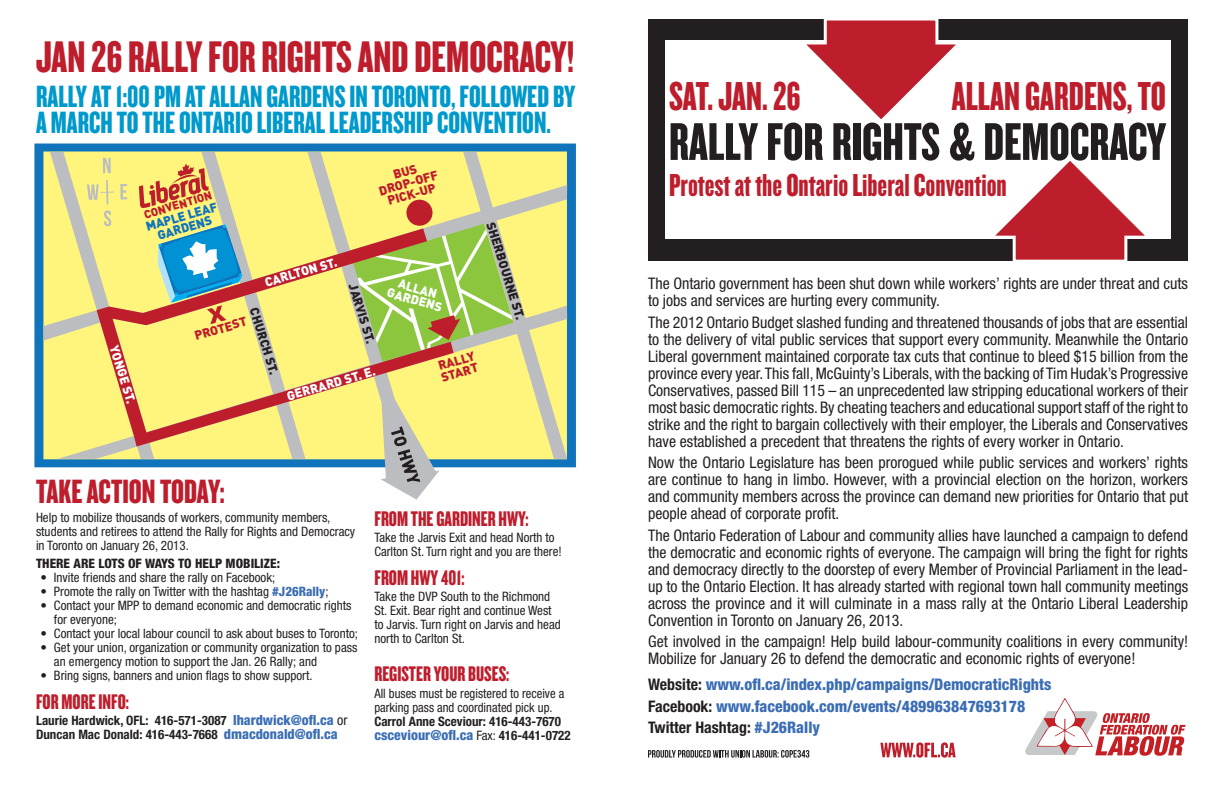
<style>
.page{position:relative;width:1224px;height:792px;background:#fff}
.page>*{position:absolute;margin:0;border:0;box-sizing:border-box;transform-origin:0 0}
.t1{font:55.1px "Knockout HTF68 Full Featherwt";color:#231f20}
.t2{font:46px "Knockout HTF68 Full Featherwt";color:#be1d2c}
.t3{font:42px "Knockout HTF68 Full Featherwt";color:#be1d2c}
.t4{font:35px "Knockout HTF68 Full Featherwt";color:#be1d2c}
.t5{font:33px "Knockout HTF68 Full Featherwt";color:#be1d2c}
.t6{font:32px/26px "Knockout HTF68 Full Featherwt";color:#09c}
.t7{font:22px "Knockout HTF68 Full Featherwt";color:#be1d2c}
.t8{font:condensed 16px/17px "Helvetica Neue LT Std";color:#231f20;text-align:justify}
.t9{font:800 condensed 16px/21.5px "Helvetica Neue LT Std";color:#3a6db4}
.t10{font:800 condensed 14px "Helvetica Neue LT Std";color:#3a6db4}
.t11{font:condensed 13px/14px "Helvetica Neue LT Std";color:#231f20}
.t12{font:700 condensed 13px/14px "Helvetica Neue LT Std";color:#231f20}
.t13{font:800 condensed 13px "Helvetica Neue LT Std";color:#231f20}
.t14{font:900 12.6px/11.7px "DIN";color:#fff;text-align:center}
.t15{font:900 12.6px/11.7px "DIN";color:#be1d2c}
.t16{font:900 12.6px "DIN";color:#231f20}
.t17{font:900 12.6px/11.7px "DIN";color:#1074bc;text-align:center}
.t18{font:900 11.6px "DIN";color:#be1d2c}
.s1{font-weight:800;color:#3a6db4}
.s2{font-weight:800;font-size:14px;color:#3a6db4}
.s3{font-weight:400;font-size:14px}
.s4{font-weight:400;font-size:13px;color:#231f20}
.s5{font-weight:700;font-size:13px;color:#231f20}
.s6{font-weight:700;color:#231f20}
</style>
<div class="page">
<div style="left:648px;top:20px;width:540px;height:241px;background:#231f20"></div>
<div style="left:665px;top:40px;width:506px;height:199px;background:#fff"></div>
<svg style="left:34px;top:144px;width:542px;height:323px;background:#3d8cb1"></svg>
<svg style="left:308px;top:152px;width:122px;height:348px"></svg>
<svg style="left:305px;top:228px;width:48px;height:219px;background:#f3d877"></svg>
<svg style="left:353px;top:152px;width:214px;height:330px;background:#d8d782"></svg>
<svg style="left:50px;top:152px;width:255px;height:307px;background:#e6d681"></svg>
<svg style="left:648px;top:750px;width:161px;height:8px"></svg>
<svg style="left:995px;top:161px;width:150px;height:100px"></svg>
<svg style="left:795px;top:19px;width:172px;height:100px"></svg>
<svg style="left:1025px;top:697px;width:161px;height:59px"></svg>
<svg style="left:880px;top:742px;width:76px;height:16px"></svg>
<h2 class="t2" style="left:36px;top:34px;width:540px">JAN 26 RALLY FOR RIGHTS AND DEMOCRACY!</h2>
<h3 class="t6" style="left:36px;top:84px;width:529px">RALLY AT 1:00 PM AT ALLAN GARDENS IN TORONTO, FOLLOWED BY<br>A MARCH TO THE ONTARIO LIBERAL LEADERSHIP CONVENTION.</h3>
<p class="t14" style="left:120px;top:344px;width:62px;rotate:73deg">YONGE ST.</p>
<p class="t15" style="left:374px;top:174px;width:62px;text-align:center;rotate:-16deg">BUS<br>DROP-OFF<br>PICK-UP</p>
<p class="t18" style="left:142px;top:207px;width:72px;rotate:-16deg">CONVENTION</p>
<p class="t17" style="left:144px;top:220px;width:75px;rotate:-16deg">MAPLE LEAF<br>GARDENS</p>
<p class="t16" style="left:499px;top:220px;width:103px;rotate:73deg">SHERBOURNE ST.</p>
<p class="t14" style="left:263px;top:276px;width:76px;rotate:-16deg">CARLTON ST.</p>
<p class="t16" style="left:262px;top:306px;width:71px;rotate:73deg">CHURCH ST.</p>
<p class="t14" style="left:392px;top:274px;width:58px;rotate:16deg">ALLAN<br>GARDENS</p>
<p class="t15" style="left:436px;top:360px;width:39px;rotate:-16deg">RALLY<br>START</p>
<p class="t16" style="left:361px;top:281px;width:64px;rotate:73deg">JARVIS ST.</p>
<p class="t15" style="left:193px;top:330px;width:55px;rotate:-16deg">PROTEST</p>
<p class="t14" style="left:285px;top:390px;width:93px;rotate:-16deg">GERRARD ST. E.</p>
<h3 class="t4" style="left:36px;top:474px;width:190px">TAKE ACTION TODAY:</h3>
<p class="t11" style="left:36px;top:510px;width:321px">Help to mobilize thousands of workers, community members, students and retirees to attend the Rally for Rights and Democracy in Toronto on January 26, 2013.</p>
<p class="t13" style="left:36px;top:555px;width:246px">THERE ARE LOTS OF WAYS TO HELP MOBILIZE:</p>
<p class="t11" style="left:40px;top:570px;width:236px">• Invite friends and share the rally on Facebook;</p>
<p class="t11" style="left:40px;top:584px;width:290px">• Promote the rally on Twitter with the hashtag <span class="s1">#J26Rally</span>;</p>
<p class="t11" style="left:54px;top:598px;width:299px;text-indent:-13px">• Contact your MPP to demand economic and democratic rights for everyone;</p>
<p class="t11" style="left:40px;top:626px;width:319px">• Contact your local labour council to ask about buses to Toronto;</p>
<p class="t11" style="left:54px;top:640px;width:305px;text-indent:-13px">• Get your union, organization or community organization to pass an emergency motion to support the Jan. 26 Rally; and</p>
<p class="t11" style="left:40px;top:668px;width:274px">• Bring signs, banners and union flags to show support.</p>
<h3 class="t7" style="left:36px;top:690px;width:35px">FOR MORE</h3>
<h3 class="t7" style="left:98px;top:690px;width:32px">INFO :</h3>
<p class="t12" style="left:36px;top:713px;width:313px">Laurie Hardwick, OFL: 416-571-3087 <span class="s2">lhardwick@ofl.ca</span> <span class="s3">or<br></span>Duncan Mac Donald: 416-443-7668 <span class="s2">dmacdonald@ofl.ca</span></p>
<h3 class="t7" style="left:374px;top:507px;width:156px">FROM THE GARDINER HWY:</h3>
<p class="t11" style="left:374px;top:531px;width:189px">Take the Jarvis Exit and head North to<br>Carlton St. Turn right and you are there!</p>
<h3 class="t7" style="left:374px;top:566px;width:10px">FROM</h3>
<h3 class="t7" style="left:411px;top:566px;width:55px">HWY 401:</h3>
<p class="t11" style="left:374px;top:589px;width:188px">Take the DVP South to the Richmond<br>St. Exit. Bear right and continue West to Jarvis. Turn right on Jarvis and head north to Carlton St.</p>
<h3 class="t7" style="left:374px;top:663px;width:137px">REGISTER YOUR BUSES:</h3>
<p class="t11" style="left:374px;top:686px;width:191px">All buses must be registered to receive a parking pass and coordinated pick up.</p>
<p class="t12" style="left:374px;top:714px;width:188px">Carrol Anne Sceviour: 416-443-7670</p>
<p class="t10" style="left:374px;top:726px;width:198px">csceviour@ofl.ca <span class="s4">Fax:</span> <span class="s5">416-441-0722</span></p>
<h3 class="t3" style="left:669px;top:75px;width:133px">SAT. JAN. 26</h3>
<h3 class="t3" style="left:952px;top:75px;width:201px">ALLAN GARDENS, TO</h3>
<h1 class="t1" style="left:669px;top:114px;width:499px">RALLYFOR RIGHTS &amp; DEMOCRACY</h1>
<h3 class="t5" style="left:669px;top:168px;width:339px">PROTEST AT THE ONTARIO LIBERAL CONVENTION</h3>
<p class="t8" style="left:648px;top:275px;width:542px">The Ontario government has been shut down while workers’ rights are under threat and cuts to jobs and services are hurting every community.</p>
<p class="t8" style="left:648px;top:314px;width:542px">The 2012 Ontario Budget slashed funding and threatened thousands of jobs that are essential to the delivery of vital public services that support every community. Meanwhile the Ontario Liberal government maintained corporate tax cuts that continue to bleed $15 billion from the province every year.This fall, McGuinty’s Liberals,with the backing of Tim Hudak’s Progressive Conservatives, passed Bill 115 – an unprecedented law stripping educational workers of their most basic democratic rights. By cheating teachers and educational support staff of the right to strike and the right to bargain collectively with their employer, the Liberals and Conservatives have established a precedent that threatens the rights of every worker in Ontario.</p>
<p class="t8" style="left:648px;top:454px;width:542px">Now the Ontario Legislature has been prorogued while public services and workers’ rights are continue to hang in limbo. However, with a provincial election on the horizon, workers and community members across the province can demand new priorities for Ontario that put people ahead of corporate profit.</p>
<p class="t8" style="left:648px;top:527px;width:542px">The Ontario Federation of Labour and community allies have launched a campaign to defend the democratic and economic rights of everyone. The campaign will bring the fight for rights and democracy directly to the doorstep of every Member of Provincial Parliament in the lead&shy;up to the Ontario Election. It has already started with regional town hall community meetings across the province and it will culminate in a mass rally at the Ontario Liberal Leadership Convention in Toronto on January 26, 2013.</p>
<p class="t8" style="left:648px;top:633px;width:542px">Get involved in the campaign! Help build labour-community coalitions in every community!<br>Mobilize for January 26 to defend the democratic and economic rights of everyone!</p>
<p class="t9" style="left:648px;top:674px;width:405px"><span class="s6">Website:</span> www.ofl.ca/index.php/campaigns/DemocraticRights<br><span class="s6">Facebook:</span> www.facebook.com/events/489963847693178<br><span class="s6">Twitter Hashtag:</span> #J26Rally</p>
</div>
